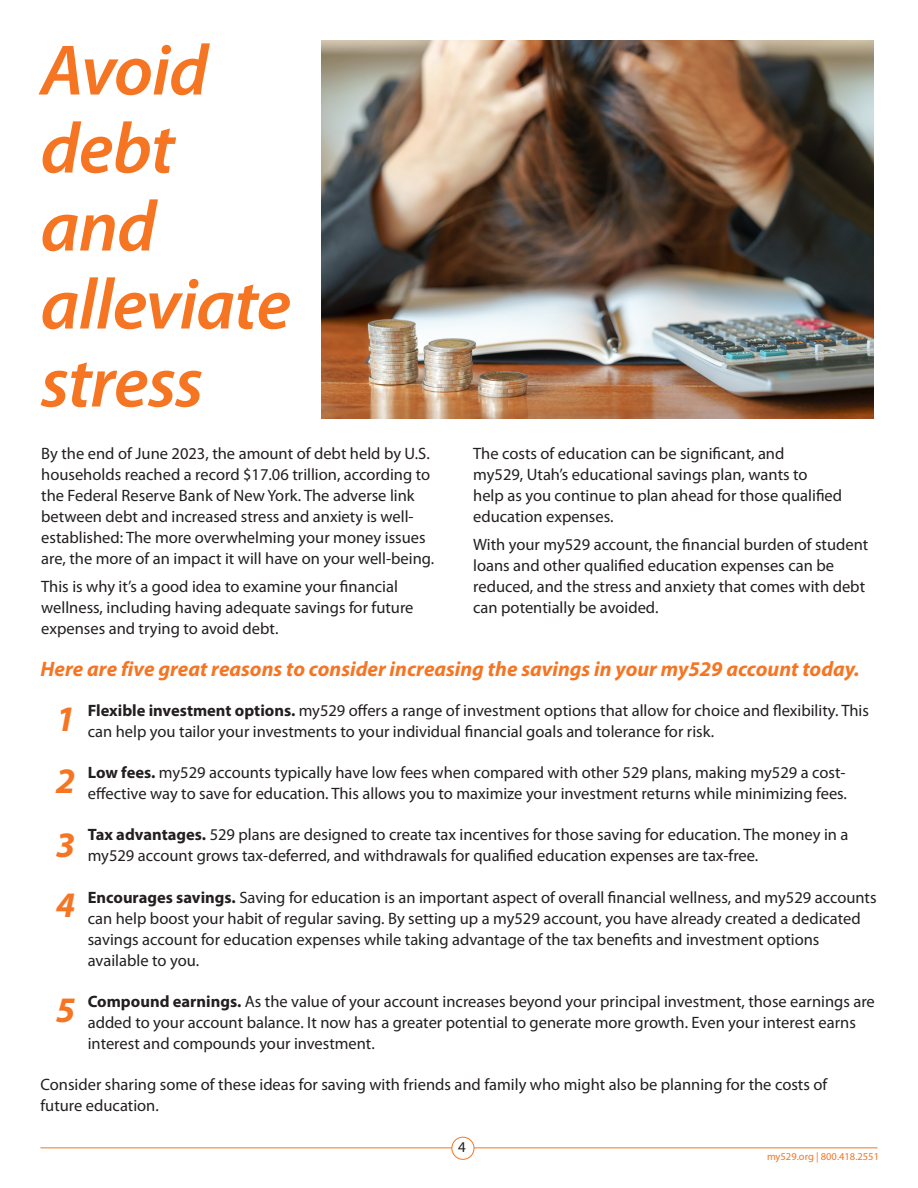
<style>
.page{position:relative;width:918px;height:1188px;background:#fff}
.page>*{position:absolute;margin:0;border:0;box-sizing:border-box;transform-origin:0 0}
.Body_text{font:italic 600 72px/78px "Myriad Pro";letter-spacing:-.015em;color:#f57523}
.Body_text-2{font:italic 700 36px "Myriad Pro";color:#f57523}
.Body_text-3{font:italic 700 21px "Myriad Pro";color:#f57523}
.Body_text-4{font:16.5px/21px "Myriad Pro";color:#231f20}
.t1{font:15px "Myriad Pro";color:#231f20}
.t2{font:10.5px "Myriad Pro";color:#f57523}
.s1{font-weight:700}
</style>
<div class="page">
<hr style="left:40px;top:1147px;width:838px;height:1px;background:#f57523">
<div style="left:452px;top:1137px;width:22px;height:22px;background:#fff;border-radius:50%"></div>
<div style="left:452px;top:1137px;width:22px;height:23px;border:1px solid #f57523;border-radius:50%"></div>
<img style="left:322px;top:40px;width:552px;height:378px">
<p class="Body_text" style="left:40px;top:30px;width:252px">Avoid debt and alleviate stress</p>
<p class="Body_text-4" style="left:41px;top:442px;width:395px">By the end of June 2023, the amount of debt held by U.S. households reached a record $17.06 trillion, according to the Federal Reserve Bank of New York. The adverse link between debt and increased stress and anxiety is well&shy;established: The more overwhelming your money issues are, the more of an impact it will have on your well-being.</p>
<p class="Body_text-4" style="left:41px;top:575px;width:374px">This is why it’s a good idea to examine your financial wellness, including having adequate savings for future expenses and trying to avoid debt.</p>
<p class="Body_text-4" style="left:473px;top:442px;width:370px">The costs of education can be significant, and<br>my529, Utah’s educational savings plan, wants to help as you continue to plan ahead for those qualified education expenses.</p>
<p class="Body_text-4" style="left:473px;top:533px;width:397px">With your my529 account, the financial burden of student loans and other qualified education expenses can be reduced, and the stress and anxiety that comes with debt can potentially be avoided.</p>
<p class="Body_text-3" style="left:40px;top:655px;width:821px">Here are five great reasons to consider increasing the savings in your my529 account today.</p>
<p class="Body_text-4" style="left:88px;top:700px;width:783px"><span class="s1">Flexible investment options.</span> my529 offers a range of investment options that allow for choice and flexibility. This can help you tailor your investments to your individual financial goals and tolerance for risk.</p>
<p class="Body_text-4" style="left:88px;top:762px;width:761px"><span class="s1">Low fees.</span> my529 accounts typically have low fees when compared with other 529 plans, making my529 a cost&shy;effective way to save for education. This allows you to maximize your investment returns while minimizing fees.</p>
<p class="Body_text-4" style="left:88px;top:824px;width:762px"><span class="s1">Tax advantages.</span> 529 plans are designed to create tax incentives for those saving for education. The money in a my529 account grows tax-deferred, and withdrawals for qualified education expenses are tax-free.</p>
<p class="Body_text-4" style="left:88px;top:886px;width:790px"><span class="s1">Encourages savings.</span> Saving for education is an important aspect of overall financial wellness, and my529 accounts can help boost your habit of regular saving. By setting up a my529 account, you have already created a dedicated savings account for education expenses while taking advantage of the tax benefits and investment options available to you.</p>
<p class="Body_text-4" style="left:88px;top:991px;width:789px"><span class="s1">Compound earnings.</span> As the value of your account increases beyond your principal investment, those earnings are added to your account balance. It now has a greater potential to generate more growth. Even your interest earns interest and compounds your investment.</p>
<p class="Body_text-4" style="left:40px;top:1074px;width:788px">Consider sharing some of these ideas for saving with friends and family who might also be planning for the costs of future education.</p>
<p class="Body_text-2" style="left:56px;top:695px;width:21px">1</p>
<p class="Body_text-2" style="left:56px;top:758px;width:21px">2</p>
<p class="Body_text-2" style="left:56px;top:821px;width:21px">3</p>
<p class="Body_text-2" style="left:56px;top:882px;width:21px">4</p>
<p class="Body_text-2" style="left:56px;top:987px;width:21px">5</p>
<p class="t1" style="left:458px;top:1138px;width:9px">4</p>
<p class="t2" style="left:767px;top:1150px;width:114px">my529.org | 800.418.2551</p>
</div>
